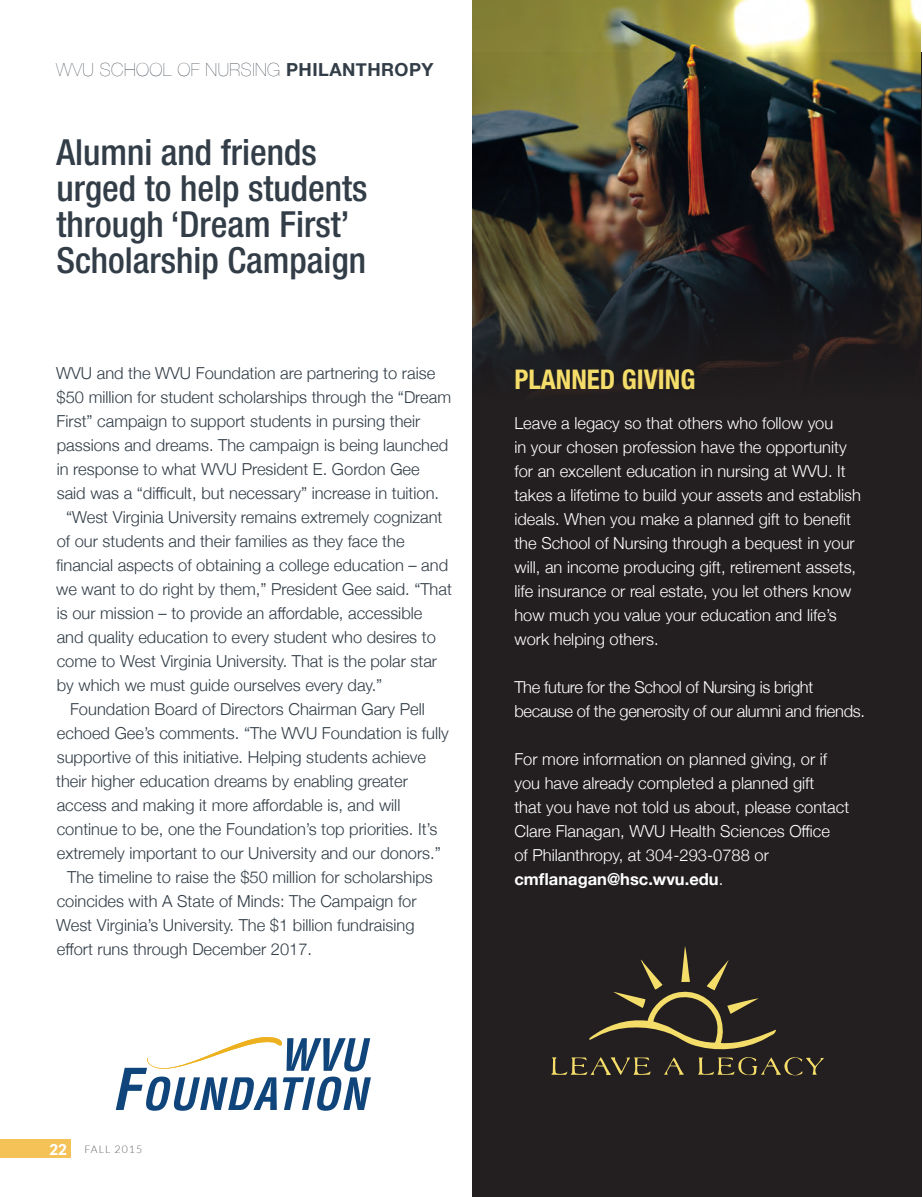
<style>
.page{position:relative;width:923px;height:1197px;background:#fff}
.page>*{position:absolute;margin:0;border:0;box-sizing:border-box;transform-origin:0 0}
.t1{font:500 condensed 36px/36px "Helvetica Neue LT Std";color:#323d47}
.t2{font:700 condensed 27px "Helvetica Neue";color:#f5dd6a}
.t3{font:200 18px "Helvetica Neue";letter-spacing:.025em;color:#323d47}
.t4{font:300 16.5px "Helvetica Neue";color:#323d47}
.t5{font:300 16.5px/24px "Helvetica Neue";color:#fff}
.t6{font:300 16.5px/24px "Helvetica Neue";letter-spacing:-.02em;color:#fff}
.t7{font:300 10.5px "Lato";letter-spacing:.1em;color:#5f5f62}
.s1{font-weight:700}
.s2{font-weight:900;font-size:15px;color:#fff}
</style>
<div class="page">
<div style="left:0;top:1139px;width:71px;height:19px;background:#f4c257"></div>
<div style="left:472px;top:53px;width:449px;height:1144px;background:#231f20"></div>
<svg style="left:551px;top:946px;width:273px;height:129px"></svg>
<img style="left:472px;top:0;width:448px;height:386px">
<svg style="left:116px;top:1037px;width:255px;height:74px"></svg>
<p class="t3" style="left:56px;top:56px;width:379px">WVU SCHOOL OF NURSING <span class="s1">PHILANTHROPY</span></p>
<h1 class="t1" style="left:56px;top:134px;width:312px">Alumni and friends urged to help students through ‘Dream First’<br>Scholarship Campaign</h1>
<p class="t4" style="left:56px;top:360px;width:380px">WVU and the WVU Foundation are partnering to raise</p>
<p class="t4" style="left:57px;top:384px;width:396px">$50 million for student scholarships through the “Dream</p>
<p class="t4" style="left:57px;top:408px;width:365px">First” campaign to support students in pursing their</p>
<p class="t4" style="left:57px;top:432px;width:393px">passions and dreams. The campaign is being launched</p>
<p class="t4" style="left:57px;top:456px;width:364px">in response to what WVU President E. Gordon Gee</p>
<p class="t4" style="left:57px;top:480px;width:384px">said was a “difficult, but necessary” increase in tuition.</p>
<p class="t4" style="left:66px;top:504px;width:378px">“West Virginia University remains extremely cognizant</p>
<p class="t4" style="left:57px;top:528px;width:349px">of our students and their families as they face the</p>
<p class="t4" style="left:56px;top:552px;width:393px">financial aspects of obtaining a college education – and</p>
<p class="t4" style="left:56px;top:576px;width:397px">we want to do right by them,” President Gee said. “That</p>
<p class="t4" style="left:57px;top:600px;width:367px">is our mission – to provide an affordable, accessible</p>
<p class="t4" style="left:57px;top:624px;width:380px">and quality education to every student who desires to</p>
<p class="t4" style="left:57px;top:648px;width:382px">come to West Virginia University. That is the polar star</p>
<p class="t4" style="left:57px;top:672px;width:327px">by which we must guide ourselves every day.”</p>
<p class="t4" style="left:70px;top:696px;width:356px">Foundation Board of Directors Chairman Gary Pell</p>
<p class="t4" style="left:57px;top:720px;width:393px">echoed Gee’s comments. “The WVU Foundation is fully</p>
<p class="t4" style="left:57px;top:744px;width:371px">supportive of this initiative. Helping students achieve</p>
<p class="t4" style="left:56px;top:768px;width:353px">their higher education dreams by enabling greater</p>
<p class="t4" style="left:57px;top:792px;width:345px">access and making it more affordable is, and will</p>
<p class="t4" style="left:57px;top:816px;width:382px">continue to be, one the Foundation’s top priorities. It’s</p>
<p class="t4" style="left:57px;top:840px;width:385px">extremely important to our University and our donors.”</p>
<p class="t4" style="left:67px;top:864px;width:367px">The timeline to raise the $50 million for scholarships</p>
<p class="t4" style="left:57px;top:888px;width:361px">coincides with A State of Minds: The Campaign for</p>
<p class="t4" style="left:56px;top:912px;width:360px">West Virginia’s University. The $1 billion fundraising</p>
<p class="t4" style="left:57px;top:936px;width:257px">effort runs through December 2017.</p>
<h2 class="t2" style="left:514px;top:357px;width:182px">PLANNED GIVING</h2>
<p class="t5" style="left:514px;top:410px;width:348px">Leave a legacy so that others who follow you<br>in your chosen profession have the opportunity for an excellent education in nursing at WVU. It takes a lifetime to build your assets and establish ideals. When you make a planned gift to benefit the School of Nursing through a bequest in your will, an income producing gift, retirement assets, life insurance or real estate, you let others know how much you value your education and life’s work helping others.</p>
<p class="t6" style="left:514px;top:674px;width:352px">The future for the School of Nursing is bright because of the generosity of our alumni and friends.</p>
<p class="t5" style="left:514px;top:746px;width:336px">For more information on planned giving, or if you have already completed a planned gift<br>that you have not told us about, please contact Clare Flanagan, WVU Health Sciences Office<br>of Philanthropy, at 304-293-0788 or <span class="s1">cmflanagan@hsc.wvu.edu</span>.</p>
<p class="t7" style="left:49px;top:1144px;width:94px"><span class="s2">22</span> FALL 2015</p>
</div>
